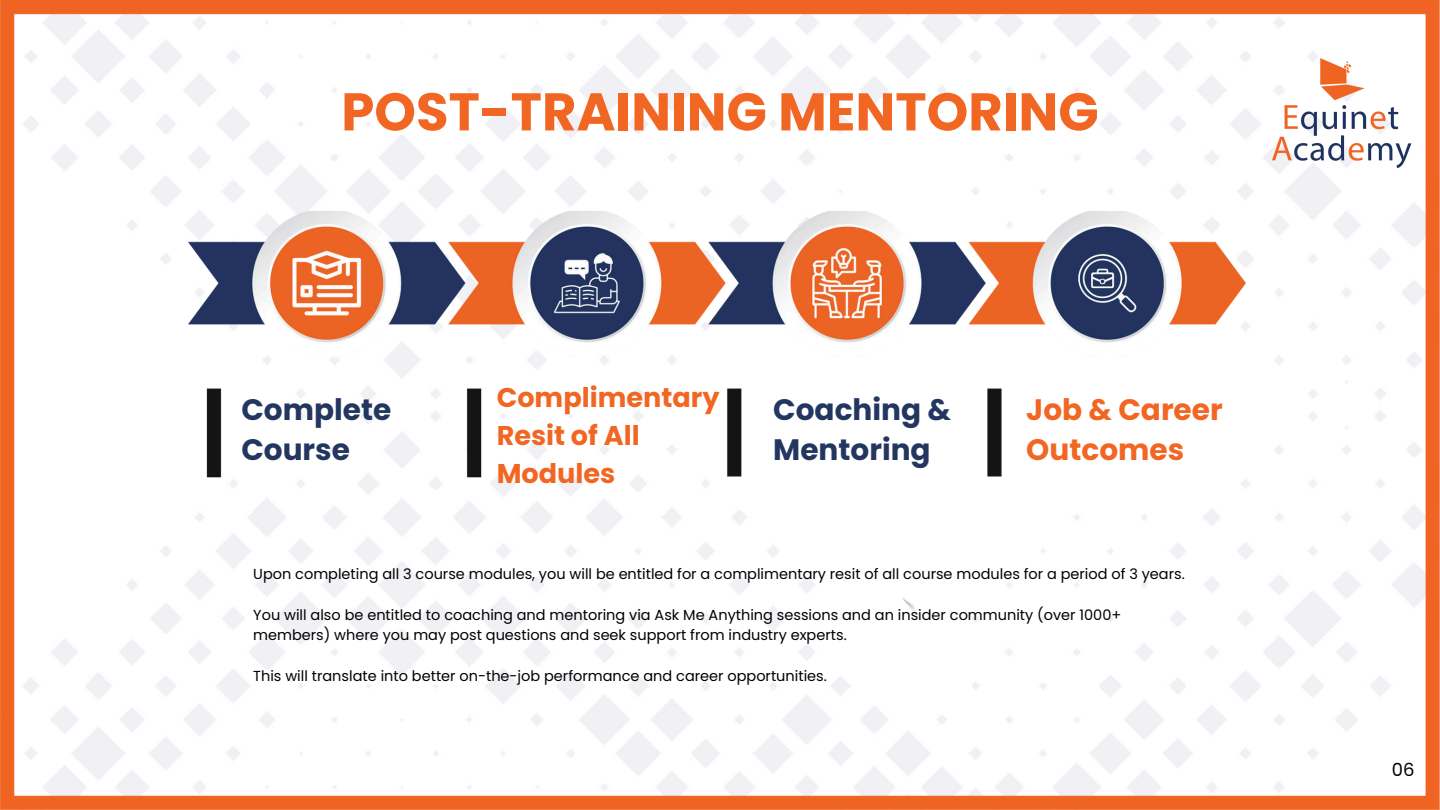
<style>
.page{position:relative;width:1440px;height:810px;background:#fff}
.page>*{position:absolute;margin:0;border:0;box-sizing:border-box;transform-origin:0 0}
.t1{font:700 53px "Poppins";color:#f26623}
.t2{font:700 29.6px/40.6px "Poppins";color:#22365f}
.t3{font:700 29.6px/40.6px "Poppins";color:#f26623}
.t4{font:700 27.1px/37.9px "Poppins";color:#f26623}
.t5{font:18px "Poppins";color:#000}
.t6{font:14.5px/20.2px "Poppins";color:#000}
</style>
<div class="page">
<img style="left:0;top:0;width:1440px;height:810px">
<img style="left:182px;top:212px;width:1076px;height:286px">
<img style="left:1246px;top:18px;width:192px;height:192px">
<h1 class="t1" style="left:341px;top:81px;width:759px">POST-TRAINING MENTORING</h1>
<h3 class="t4" style="left:497px;top:379px;width:224px">Complimentary<br>Resit of All<br>Modules</h3>
<h2 class="t2" style="left:241px;top:389px;width:151px">Complete<br>Course</h2>
<h2 class="t2" style="left:773px;top:389px;width:179px">Coaching &amp;<br>Mentoring</h2>
<h2 class="t3" style="left:1026px;top:389px;width:198px">Job &amp; Career<br>Outcomes</h2>
<p class="t6" style="left:253px;top:564px;width:933px">Upon completing all 3 course modules, you will be entitled for a complimentary resit of all course modules for a period of 3 years.</p>
<p class="t6" style="left:253px;top:605px;width:870px">You will also be entitled to coaching and mentoring via Ask Me Anything sessions and an insider community (over 1000+ members) where you may post questions and seek support from industry experts.</p>
<p class="t6" style="left:253px;top:666px;width:575px">This will translate into better on-the-job performance and career opportunities.</p>
<p class="t5" style="left:1392px;top:759px;width:24px">06</p>
</div>
